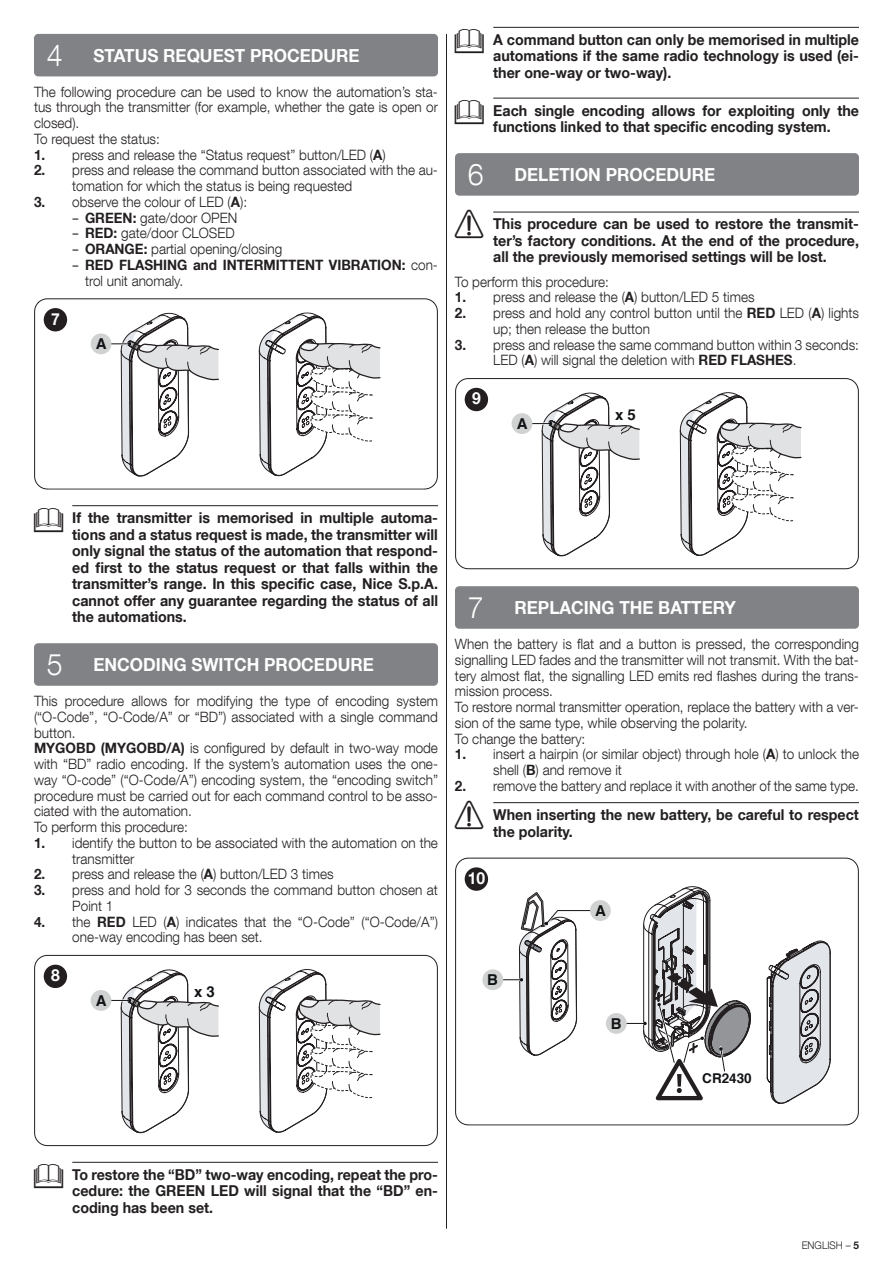
<style>
.page{position:relative;width:893px;height:1263px;background:#fff}
.page>*{position:absolute;margin:0;border:0;box-sizing:border-box;transform-origin:0 0}
.t1{font:700 18px "Helvetica Neue LT Com";color:#fff;scale:.95 1}
.t2{font:700 16.5px "Helvetica Neue LT Com";color:#fff;scale:.95 1}
.t3{font:700 15px/16.5px "Helvetica Neue LT Com";color:#231f20;text-align:justify;scale:.95 1}
.t4{font:700 15px "Helvetica";color:#111416}
.t5{font:300 14.25px/15.8px "Helvetica Neue LT Com";color:#231f20;scale:.95 1}
.t6{font:700 14.25px/15.8px "Helvetica Neue LT Com";color:#231f20;scale:.95 1}
.t7{font:700 13.5px "Helvetica";color:#111416}
.t8{font:300 10.5px "Helvetica Neue LT Com";color:#231f20;scale:.95 1}
.s1{font-weight:300;font-size:30px}
.s2{font-weight:700}
.s3{font-family:"Open Sans";font-weight:400}
.s4{font-weight:300}
.s5{font-family:"NICE Simboli";font-weight:400;font-size:28.5px}
</style>
<div class="page">
<hr style="left:72px;top:505px;width:366px;height:1px;background:#231f20">
<hr style="left:72px;top:1162px;width:366px;height:1px;background:#231f20">
<div style="left:34px;top:34px;width:404px;height:42px;background:#808285;border-radius:4px"></div>
<div style="left:34px;top:298px;width:404px;height:191px;border:1px solid #231f20;border-radius:13px"></div>
<svg style="left:101px;top:314px;width:118px;height:162px"></svg>
<div style="left:91px;top:333px;width:20px;height:21px;background:#d0d1d1;border-radius:50%"></div>
<svg style="left:258px;top:314px;width:123px;height:162px"></svg>
<div style="left:37px;top:302px;width:398px;height:186px;border:11px solid #fff;border-radius:7px"></div>
<div style="left:44px;top:308px;width:23px;height:23px;background:#231f20;border-radius:50%"></div>
<div style="left:34px;top:643px;width:404px;height:43px;background:#808285;border-radius:4px"></div>
<div style="left:34px;top:955px;width:404px;height:191px;border:1px solid #231f20;border-radius:13px"></div>
<svg style="left:104px;top:970px;width:115px;height:163px"></svg>
<div style="left:91px;top:990px;width:20px;height:21px;background:#d0d1d1;border-radius:50%"></div>
<svg style="left:258px;top:970px;width:123px;height:163px"></svg>
<div style="left:37px;top:958px;width:398px;height:187px;border:11px solid #fff;border-radius:7px"></div>
<div style="left:44px;top:965px;width:23px;height:23px;background:#231f20;border-radius:50%"></div>
<hr style="left:446px;top:34px;width:1px;height:1195px;background:#231f20">
<hr style="left:493px;top:27px;width:366px;height:1px;background:#231f20">
<hr style="left:493px;top:98px;width:366px;height:1px;background:#231f20">
<hr style="left:493px;top:212px;width:366px;height:1px;background:#231f20">
<hr style="left:493px;top:802px;width:366px;height:1px;background:#231f20">
<div style="left:455px;top:153px;width:404px;height:43px;background:#808285;border-radius:4px"></div>
<div style="left:455px;top:378px;width:404px;height:191px;border:1px solid #231f20;border-radius:13px"></div>
<svg style="left:525px;top:393px;width:115px;height:163px"></svg>
<div style="left:512px;top:413px;width:20px;height:21px;background:#d0d1d1;border-radius:50%"></div>
<svg style="left:679px;top:393px;width:123px;height:163px"></svg>
<div style="left:458px;top:381px;width:398px;height:187px;border:11px solid #fff;border-radius:7px"></div>
<div style="left:465px;top:388px;width:23px;height:23px;background:#231f20;border-radius:50%"></div>
<div style="left:455px;top:586px;width:404px;height:43px;background:#808285;border-radius:4px"></div>
<div style="left:455px;top:858px;width:404px;height:267px;border:1px solid #231f20;border-radius:13px"></div>
<svg style="left:766px;top:940px;width:65px;height:164px"></svg>
<div style="left:590px;top:900px;width:21px;height:21px;background:#d0d1d1;border-radius:50%"></div>
<svg style="left:496px;top:892px;width:106px;height:164px"></svg>
<div style="left:482px;top:969px;width:21px;height:21px;background:#d0d1d1;border-radius:50%"></div>
<div style="left:606px;top:1013px;width:21px;height:21px;background:#d0d1d1;border-radius:50%"></div>
<svg style="left:618px;top:886px;width:133px;height:214px"></svg>
<div style="left:458px;top:862px;width:398px;height:262px;border:11px solid #fff;border-radius:7px"></div>
<div style="left:465px;top:867px;width:23px;height:24px;background:#231f20;border-radius:50%"></div>
<p class="t1" style="left:47px;top:44px;width:331px"><span class="s1">4</span> STATUS REQUEST PROCEDURE</p>
<p class="t5" style="left:34px;top:83px;width:427px">The following procedure can be used to know the automation’s sta&shy;tus through the transmitter (for example, whether the gate is open or closed).<br>To request the status:</p>
<p class="t5" style="left:34px;top:146px;width:372px"><span class="s2">1.</span> press and release the “Status request” button/LED (<span class="s2">A</span>)</p>
<p class="t5" style="left:72px;top:162px;width:386px;text-indent:-38px"><span class="s2">2.</span> press and release the command button associated with the au&shy;tomation for which the status is being requested</p>
<p class="t5" style="left:34px;top:194px;width:226px"><span class="s2">3.</span> observe the colour of LED (<span class="s2">A</span>):</p>
<p class="t5" style="left:72px;top:209px;width:175px"><span class="s3">–</span> <span class="s2">GREEN:</span> gate/door OPEN</p>
<p class="t5" style="left:72px;top:225px;width:173px"><span class="s3">–</span> <span class="s2">RED:</span> gate/door CLOSED</p>
<p class="t5" style="left:72px;top:241px;width:223px"><span class="s3">–</span> <span class="s2">ORANGE:</span> partial opening/closing</p>
<p class="t6" style="left:85px;top:257px;width:373px;text-indent:-13px"><span class="s3">–</span> RED FLASHING and INTERMITTENT VIBRATION: <span class="s4">con&shy;trol unit anomaly.</span></p>
<p class="t2" style="left:51px;top:308px;width:11px">7</p>
<p class="t4" style="left:96px;top:332px;width:12px">A</p>
<p class="t3" style="left:493px;top:31px;width:386px;text-indent:-38px"><span class="s5">l</span> A command button can only be memorised in multiple automations if the same radio technology is used (ei&shy;ther one-way or two-way).</p>
<p class="t3" style="left:493px;top:101px;width:386px;text-indent:-38px"><span class="s5">l</span> Each single encoding allows for exploiting only the functions linked to that specific encoding system.</p>
<p class="t1" style="left:468px;top:163px;width:262px"><span class="s1">6</span> DELETION PROCEDURE</p>
<p class="t3" style="left:493px;top:215px;width:386px;text-indent:-38px"><span class="s5">a</span> This procedure can be used to restore the transmit&shy;ter’s factory conditions. At the end of the procedure, all the previously memorised settings will be lost.</p>
<p class="t5" style="left:455px;top:273px;width:164px">To perform this procedure:</p>
<p class="t5" style="left:455px;top:289px;width:317px"><span class="s2">1.</span> press and release the (<span class="s2">A</span>) button/LED 5 times</p>
<p class="t5" style="left:493px;top:305px;width:386px;text-indent:-38px"><span class="s2">2.</span> press and hold any control button until the <span class="s2">RED</span> LED (<span class="s2">A</span>) lights up; then release the button</p>
<p class="t5" style="left:493px;top:336px;width:386px;text-indent:-38px"><span class="s2">3.</span> press and release the same command button within 3 seconds:<br>LED (<span class="s2">A</span>) will signal the deletion with <span class="s2">RED FLASHES</span>.</p>
<p class="t2" style="left:472px;top:388px;width:11px">9</p>
<p class="t4" style="left:517px;top:412px;width:12px">A</p>
<p class="t4" style="left:615px;top:402px;width:22px">x 5</p>
<p class="t3" style="left:72px;top:509px;width:386px;text-indent:-38px"><span class="s5">l</span> If the transmitter is memorised in multiple automa&shy;tions and a status request is made, the transmitter will only signal the status of the automation that respond&shy;ed first to the status request or that falls within the transmitter’s range. In this specific case, Nice S.p.A. cannot offer any guarantee regarding the status of all the automations.</p>
<p class="t1" style="left:47px;top:653px;width:346px"><span class="s1">5</span> ENCODING SWITCH PROCEDURE</p>
<p class="t5" style="left:34px;top:693px;width:427px">This procedure allows for modifying the type of encoding system (“O-Code”, “O-Code/A” or “BD”) associated with a single command button.<br><span class="s2">MYGOBD (MYGOBD/A)</span> is configured by default in two-way mode with “BD” radio encoding. If the system’s automation uses the one&shy;way “O-code” (“O-Code/A”) encoding system, the “encoding switch” procedure must be carried out for each command control to be asso&shy;ciated with the automation.<br>To perform this procedure:</p>
<p class="t5" style="left:72px;top:834px;width:386px;text-indent:-38px"><span class="s2">1.</span> identify the button to be associated with the automation on the transmitter</p>
<p class="t5" style="left:34px;top:866px;width:317px"><span class="s2">2.</span> press and release the (<span class="s2">A</span>) button/LED 3 times</p>
<p class="t5" style="left:72px;top:882px;width:386px;text-indent:-38px"><span class="s2">3.</span> press and hold for 3 seconds the command button chosen at<br>Point 1</p>
<p class="t5" style="left:72px;top:913px;width:386px;text-indent:-38px"><span class="s2">4.</span> the <span class="s2">RED</span> LED (<span class="s2">A</span>) indicates that the “O-Code” (“O-Code/A”) one-way encoding has been set.</p>
<p class="t2" style="left:51px;top:965px;width:11px">8</p>
<p class="t4" style="left:96px;top:988px;width:12px">A</p>
<p class="t4" style="left:194px;top:979px;width:22px">x 3</p>
<p class="t1" style="left:468px;top:596px;width:284px"><span class="s1">7</span> REPLACING THE BATTERY</p>
<p class="t5" style="left:455px;top:636px;width:427px">When the battery is flat and a button is pressed, the corresponding signalling LED fades and the transmitter will not transmit. With the bat&shy;tery almost flat, the signalling LED emits red flashes during the trans&shy;mission process.<br>To restore normal transmitter operation, replace the battery with a ver&shy;sion of the same type, while observing the polarity.<br>To change the battery:</p>
<p class="t5" style="left:493px;top:746px;width:386px;text-indent:-38px"><span class="s2">1.</span> insert a hairpin (or similar object) through hole (<span class="s2">A</span>) to unlock the shell (<span class="s2">B</span>) and remove it</p>
<p class="t5" style="left:455px;top:777px;width:427px"><span class="s2">2.</span> remove the battery and replace it with another of the same type.</p>
<p class="t3" style="left:493px;top:806px;width:386px;text-indent:-38px"><span class="s5">a</span> When inserting the new battery, be careful to respect the polarity.</p>
<p class="t2" style="left:468px;top:867px;width:20px">10</p>
<p class="t4" style="left:487px;top:968px;width:12px">B</p>
<p class="t4" style="left:595px;top:899px;width:12px">A</p>
<p class="t4" style="left:611px;top:1011px;width:12px">B</p>
<p class="t7" style="left:702px;top:1068px;width:51px">CR2430</p>
<p class="t3" style="left:72px;top:1166px;width:386px;text-indent:-38px"><span class="s5">l</span> To restore the “BD” two-way encoding, repeat the pro&shy;cedure: the GREEN LED will signal that the “BD” en&shy;coding has been set.</p>
<p class="t8" style="left:802px;top:1239px;width:62px">ENGLISH – <span class="s2">5</span></p>
</div>
